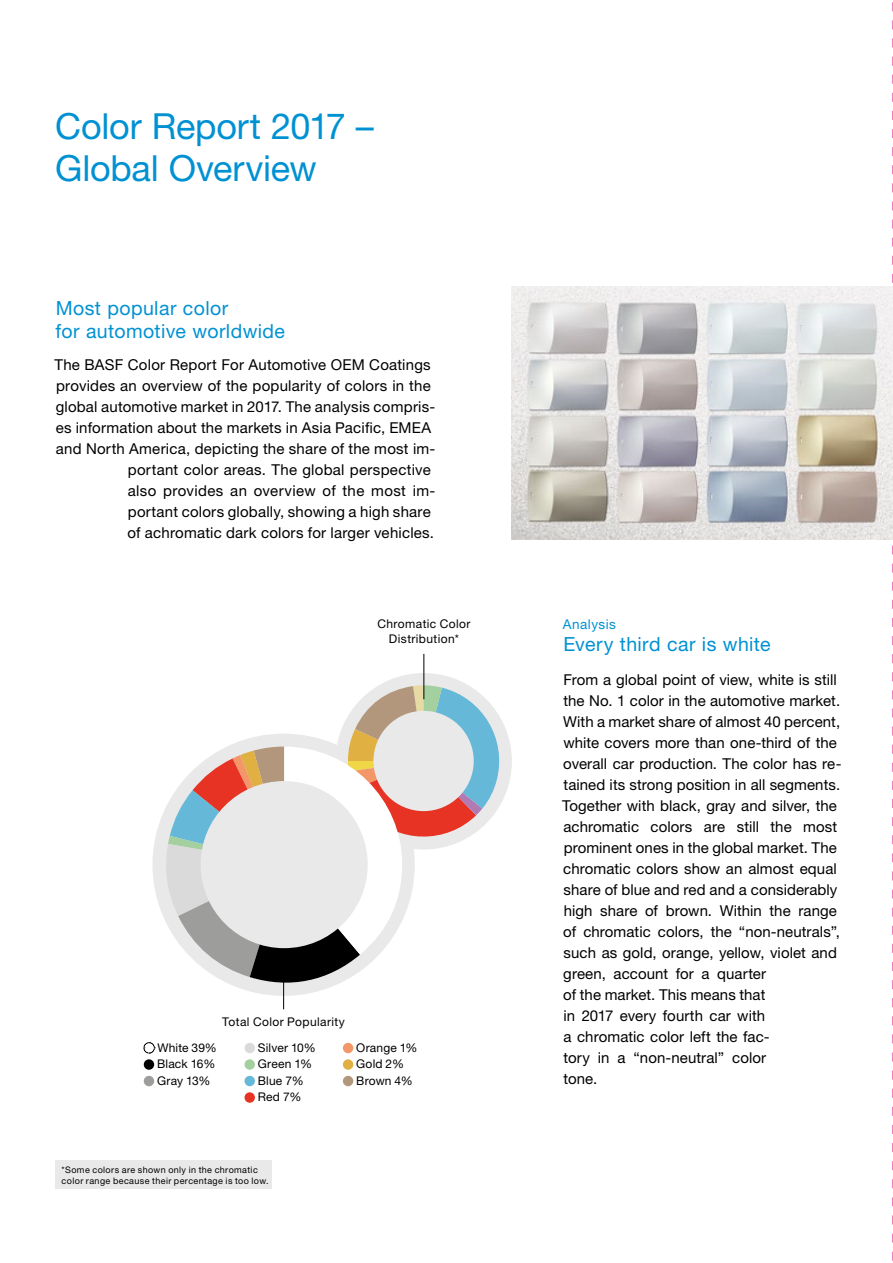
<style>
.page{position:relative;width:893px;height:1263px;background:#fff}
.page>*{position:absolute;margin:0;border:0;box-sizing:border-box;transform-origin:0 0}
.t1{font:36px/42px "Helvetica Neue LT Pro";letter-spacing:-.01em;color:#0091d3}
.t2{font:19.5px/22.5px "Helvetica Neue LT Pro";letter-spacing:.02em;color:#0091d3}
.t3{font:15px/21px "Helvetica Neue LT Pro";letter-spacing:.01em;color:#000}
.t4{font:13.5px "Helvetica Neue LT Pro";letter-spacing:.035em;color:#0091d3}
.t5{font:12px/16.5px "Helvetica Neue LT Pro";letter-spacing:.02em;color:#000}
.t6{font:9px/10.8px "Helvetica Neue LT Pro";letter-spacing:.045em;color:#000}
</style>
<div class="page">
<svg style="left:892px;top:2px;width:1px;height:1259px"></svg>
<div style="left:335px;top:673px;width:177px;height:176px;background:#e9e9e9;border-radius:50%"></div>
<svg style="left:164px;top:685px;width:343px;height:304px"></svg>
<div style="left:373px;top:711px;width:101px;height:100px;background:#e9e9e9;border-radius:50%"></div>
<svg style="left:144px;top:1042px;width:11px;height:12px"></svg>
<div style="left:144px;top:1059px;width:10px;height:11px;background:#000;border-radius:50%"></div>
<div style="left:144px;top:1076px;width:10px;height:10px;background:#9d9d9c;border-radius:50%"></div>
<div style="left:244px;top:1043px;width:11px;height:10px;background:#dadada;border-radius:50%"></div>
<div style="left:244px;top:1059px;width:11px;height:11px;background:#a4d0a0;border-radius:50%"></div>
<div style="left:244px;top:1076px;width:11px;height:10px;background:#66b8d9;border-radius:50%"></div>
<div style="left:244px;top:1092px;width:11px;height:11px;background:#e63323;border-radius:50%"></div>
<div style="left:343px;top:1043px;width:10px;height:10px;background:#f39769;border-radius:50%"></div>
<div style="left:343px;top:1059px;width:10px;height:11px;background:#e0b043;border-radius:50%"></div>
<div style="left:343px;top:1076px;width:10px;height:10px;background:#b2977d;border-radius:50%"></div>
<div style="left:201px;top:781px;width:167px;height:167px;background:#e9e9e9;border-radius:50%"></div>
<hr style="left:423px;top:654px;width:1px;height:45px;background:#000">
<hr style="left:283px;top:966px;width:1px;height:43px;background:#000">
<img style="left:512px;top:286px;width:381px;height:253px">
<div style="left:55px;top:1160px;width:217px;height:29px;background:#e9e9e9"></div>
<h1 class="t1" style="left:55px;top:105px;width:320px">Color Report 2017 –<br>Global Overview</h1>
<h2 class="t2" style="left:55px;top:297px;width:231px">Most popular color<br>for automotive worldwide</h2>
<p class="t3" style="left:54px;top:354px;width:378px">The BASF Color Report For Automotive OEM Coatings</p>
<p class="t3" style="left:56px;top:375px;width:376px">provides an overview of the popularity of colors in the</p>
<p class="t3" style="left:56px;top:396px;width:381px">global automotive market in 2017. The analysis compris-</p>
<p class="t3" style="left:56px;top:417px;width:377px">es information about the markets in Asia Pacific, EMEA</p>
<p class="t3" style="left:56px;top:438px;width:381px">and North America, depicting the share of the most im-</p>
<p class="t3" style="left:128px;top:459px;width:304px">portant color areas. The global perspective</p>
<p class="t3" style="left:128px;top:480px;width:309px">also provides an overview of the most im-</p>
<p class="t3" style="left:128px;top:501px;width:304px">portant colors globally, showing a high share</p>
<p class="t3" style="left:127px;top:522px;width:308px">of achromatic dark colors for larger vehicles.</p>
<p class="t5" style="left:377px;top:616px;width:95px;line-height:15.3px;text-align:center">Chromatic Color<br>Distribution*</p>
<p class="t4" style="left:563px;top:616px;width:55px">Analysis</p>
<h2 class="t2" style="left:563px;top:633px;width:209px">Every third car is white</h2>
<p class="t3" style="left:562px;top:669px;width:281px">From a global point of view, white is still the No. 1 color in the automotive market.<br>With a market share of almost 40 percent, white covers more than one-third of the overall car production. The color has re&shy;tained its strong position in all segments.<br>Together with black, gray and silver, the achromatic colors are still the most prominent ones in the global market. The chromatic colors show an almost equal share of blue and red and a considerably high share of brown. Within the range of chromatic colors, the “non-neutrals”, such as gold, orange, yellow, violet and green, account for a quarter<br>of the market. This means that<br>in 2017 every fourth car with<br>a chromatic color left the fac-<br>tory in a “non-neutral” color<br>tone.</p>
<p class="t5" style="left:222px;top:1013px;width:124px">Total Color Popularity</p>
<p class="t5" style="left:157px;top:1039px;width:61px">White 39%<br>Black 16%<br>Gray 13%</p>
<p class="t5" style="left:258px;top:1039px;width:59px">Silver 10%<br>Green 1%<br>Blue 7%<br>Red 7%</p>
<p class="t5" style="left:356px;top:1039px;width:63px">Orange 1%<br>Gold 2%<br>Brown 4%</p>
<p class="t6" style="left:62px;top:1164px;width:208px">*Some colors are shown only in the chromatic color range because their percentage is too low.</p>
</div>
